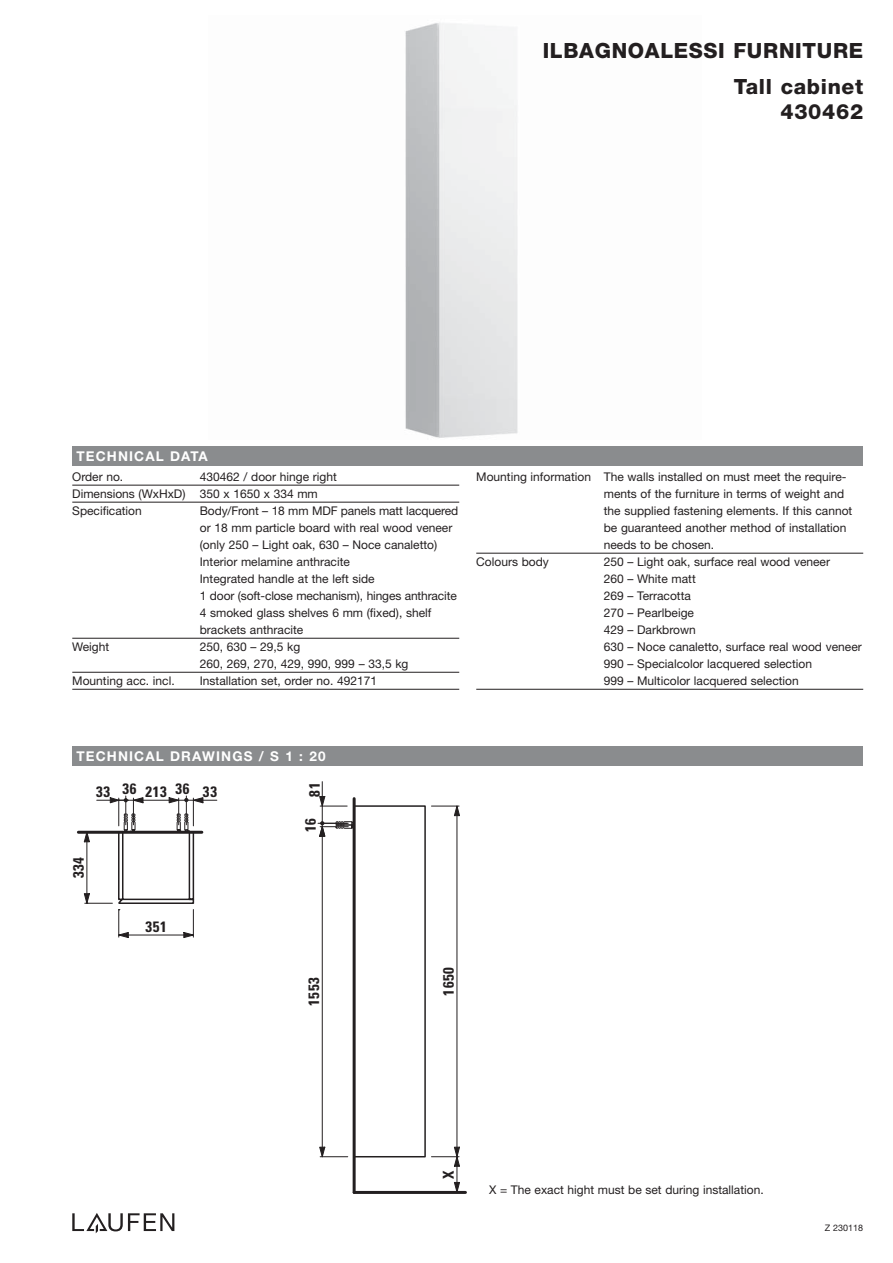
<style>
.page{position:relative;width:893px;height:1263px;background:#fff}
.page>*{position:absolute;margin:0;border:0;box-sizing:border-box;transform-origin:0 0}
.t1{font:800 21px/25.5px "Helvetica Neue";letter-spacing:.03em;color:#231f20;text-align:right}
.t2{font:700 condensed 15px "Univers";letter-spacing:.05em;color:#231f20}
.t3{font:700 13.5px "Helvetica Neue";letter-spacing:.085em;color:#fff}
.t4{font:12px/17px "Helvetica Neue";color:#231f20}
.t5{font:9px "Helvetica Neue";color:#231f20}
</style>
<div class="page">
<img style="left:405px;top:22px;width:113px;height:416px">
<svg style="left:72px;top:1213px;width:102px;height:20px"></svg>
<div style="left:72px;top:746px;width:791px;height:19px;background:#8a8c8e"></div>
<div style="left:72px;top:446px;width:791px;height:20px;background:#8a8c8e"></div>
<hr style="left:78px;top:831px;width:124px;height:3px;background:#231f20">
<svg style="left:84px;top:796px;width:133px;height:142px"></svg>
<hr style="left:353px;top:799px;width:3px;height:393px;background:#231f20">
<hr style="left:354px;top:1191px;width:111px;height:3px;background:#231f20">
<div style="left:353px;top:805px;width:73px;height:352px;border:1px solid #231f20"></div>
<hr style="left:322px;top:827px;width:1px;height:330px;background:#231f20">
<svg style="left:319px;top:1147px;width:29px;height:10px"></svg>
<hr style="left:457px;top:806px;width:1px;height:351px;background:#231f20">
<svg style="left:431px;top:805px;width:29px;height:11px"></svg>
<hr style="left:457px;top:1157px;width:1px;height:35px;background:#231f20">
<svg style="left:431px;top:1182px;width:29px;height:9px"></svg>
<svg style="left:431px;top:1147px;width:29px;height:19px"></svg>
<svg style="left:318px;top:782px;width:36px;height:54px"></svg>
<hr style="left:72px;top:485px;width:387px;height:1px;background:#231f20">
<hr style="left:72px;top:502px;width:387px;height:1px;background:#231f20">
<hr style="left:72px;top:638px;width:387px;height:1px;background:#231f20">
<hr style="left:72px;top:672px;width:387px;height:1px;background:#231f20">
<hr style="left:72px;top:689px;width:387px;height:1px;background:#231f20">
<hr style="left:476px;top:553px;width:387px;height:1px;background:#231f20">
<hr style="left:476px;top:689px;width:387px;height:1px;background:#231f20">
<h1 class="t1" style="left:543px;top:39px;width:322px">ILBAGNOALESSI FURNITURE</h1>
<h1 class="t1" style="left:734px;top:75px;width:131px">Tall cabinet<br>430462</h1>
<p class="t3" style="left:77px;top:451px;width:133px">TECHNICAL DATA</p>
<p class="t4" style="left:72px;top:469px;width:266px;text-indent:128px">430462 / door hinge right<br>Dimensions (WxHxD) 350 x 1650 x 334 mm<br>Specification</p>
<p class="t4" style="left:72px;top:469px;width:53px">Order no.</p>
<p class="t4" style="left:200px;top:503px;width:260px">Body/Front – 18 mm MDF panels matt lacquered or 18 mm particle board with real wood veneer (only 250 – Light oak, 630 – Noce canaletto)<br>Interior melamine anthracite<br>Integrated handle at the left side<br>1 door (soft-close mechanism), hinges anthracite 4 smoked glass shelves 6 mm (fixed), shelf brackets anthracite</p>
<p class="t4" style="left:72px;top:639px;width:38px">Weight</p>
<p class="t4" style="left:200px;top:639px;width:210px">250, 630 – 29,5 kg<br>260, 269, 270, 429, 990, 999 – 33,5 kg</p>
<p class="t4" style="left:72px;top:673px;width:104px">Mounting acc. incl.</p>
<p class="t4" style="left:200px;top:673px;width:179px">Installation set, order no. 492171</p>
<p class="t4" style="left:476px;top:469px;width:372px">Mounting information The walls installed on must meet the require-</p>
<p class="t4" style="left:604px;top:486px;width:242px">ments of the furniture in terms of weight and</p>
<p class="t4" style="left:604px;top:503px;width:250px">the supplied fastening elements. If this cannot</p>
<p class="t4" style="left:604px;top:520px;width:244px">be guaranteed another method of installation</p>
<p class="t4" style="left:604px;top:537px;width:112px">needs to be chosen.</p>
<p class="t4" style="left:476px;top:554px;width:74px">Colours body</p>
<p class="t4" style="left:604px;top:554px;width:259px">250 – Light oak, surface real wood veneer<br>260 – White matt<br>269 – Terracotta<br>270 – Pearlbeige<br>429 – Darkbrown<br>630 – Noce canaletto, surface real wood veneer<br>990 – Specialcolor lacquered selection<br>999 – Multicolor lacquered selection</p>
<p class="t3" style="left:77px;top:751px;width:250px">TECHNICAL DRAWINGS / S 1 : 20</p>
<p class="t2" style="left:123px;top:783px;width:16px">36</p>
<p class="t2" style="left:175px;top:783px;width:16px">36</p>
<p class="t2" style="left:96px;top:786px;width:16px">33</p>
<p class="t2" style="left:203px;top:786px;width:16px">33</p>
<p class="t2" style="left:145px;top:786px;width:23px">213</p>
<p class="t2" style="left:73px;top:878px;width:23px;rotate:-90deg">334</p>
<p class="t2" style="left:145px;top:921px;width:23px">351</p>
<p class="t2" style="left:309px;top:796px;width:16px;rotate:-90deg">81</p>
<p class="t2" style="left:305px;top:832px;width:16px;rotate:-90deg">16</p>
<p class="t2" style="left:308px;top:1006px;width:30px;rotate:-90deg">1553</p>
<p class="t2" style="left:443px;top:996px;width:30px;rotate:-90deg">1650</p>
<p class="t2" style="left:443px;top:1178px;width:10px;rotate:-90deg">X</p>
<p class="t4" style="left:489px;top:1182px;width:276px">X = The exact hight must be set during installation.</p>
<p class="t5" style="left:825px;top:1224px;width:40px">Z 230118</p>
</div>
